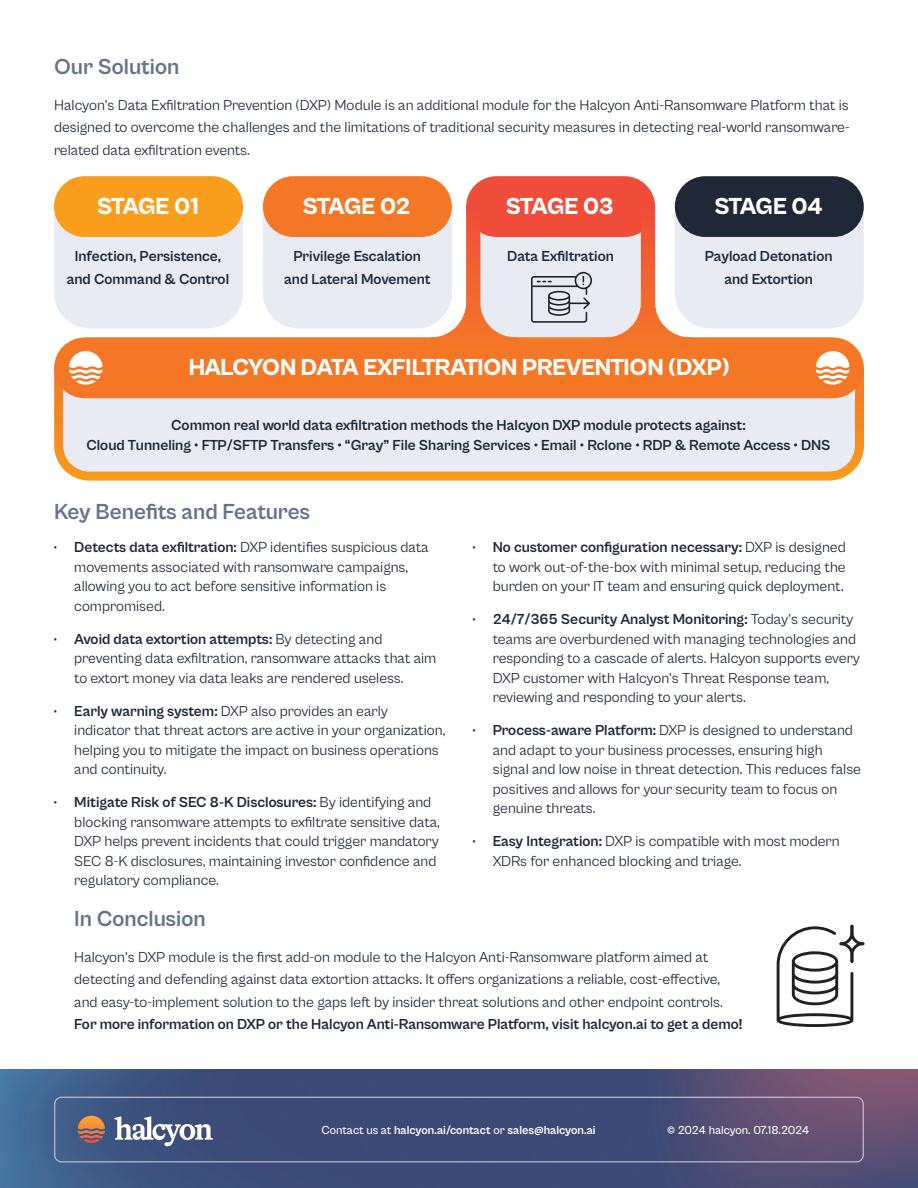
<style>
.page{position:relative;width:918px;height:1188px;background:#fff}
.page>*{position:absolute;margin:0;border:0;box-sizing:border-box;transform-origin:0 0}
.t1{font:800 24px "Cabinet Grotesk";letter-spacing:-.025em;color:#fff}
.t2{font:700 22.5px "Cabinet Grotesk";color:#65748b}
.t3{font:15px/19.5px "Cabinet Grotesk";color:#1e2837}
.t4{font:700 15px/22.5px "Cabinet Grotesk";color:#1e2837;text-align:center}
.t5{font:700 12px "Cabinet Grotesk";color:#fff}
.t6{font:500 12px "Cabinet Grotesk";letter-spacing:-.015em;color:#fff}
.s1{font-weight:700}
.s2{font-weight:500}
</style>
<div class="page">
<img style="left:0;top:1070px;width:918px;height:118px">
<div style="left:54px;top:1097px;width:810px;height:65px;border:1px solid #c3c7df;border-radius:7px"></div>
<svg style="left:114px;top:1117px;width:99px;height:29px"></svg>
<svg style="left:78px;top:1116px;width:27px;height:27px"></svg>
<svg style="left:777px;top:925px;width:87px;height:102px"></svg>
<div style="left:54px;top:176px;width:189px;height:152px;background:#e8ebf4;border-radius:35px"></div>
<div style="left:263px;top:176px;width:189px;height:152px;background:#e8ebf4;border-radius:35px"></div>
<div style="left:466px;top:176px;width:189px;height:161px;background:#e8ebf4;border-radius:35px"></div>
<div style="left:59px;top:342px;width:801px;height:134px;background:#e8ebf4;border-radius:31px"></div>
<div style="left:54px;top:338px;width:810px;height:143px;border:9px solid #fff;border-radius:31px"></div>
<div style="left:675px;top:176px;width:189px;height:152px;background:#e8ebf4;border-radius:35px"></div>
<div style="left:54px;top:176px;width:189px;height:61px;background:#f89e1c;border-radius:30px"></div>
<div style="left:263px;top:176px;width:189px;height:61px;background:#f47725;border-radius:30px"></div>
<div style="left:466px;top:176px;width:189px;height:61px;background:#ef4c3a;border-radius:30px"></div>
<div style="left:54px;top:338px;width:810px;height:60px;background:#f47725;border-radius:30px"></div>
<div style="left:675px;top:176px;width:189px;height:61px;background:#1e2837;border-radius:30px"></div>
<svg style="left:431px;top:207px;width:87px;height:131px"></svg>
<svg style="left:605px;top:207px;width:87px;height:131px"></svg>
<svg style="left:69px;top:351px;width:34px;height:34px"></svg>
<svg style="left:816px;top:351px;width:34px;height:34px"></svg>
<svg style="left:531px;top:272px;width:61px;height:51px"></svg>
<h2 class="t2" style="left:54px;top:54px;width:127px">Our Solution</h2>
<p class="t3" style="left:54px;top:93px;width:797px;line-height:22.5px;text-align:justify">Halcyon’s Data Exfiltration Prevention (DXP) Module is an additional module for the Halcyon Anti-Ransomware Platform that is designed to overcome the challenges and the limitations of traditional security measures in detecting real-world ransomware&shy;related data exfiltration events.</p>
<h1 class="t1" style="left:97px;top:193px;width:103px">STAGE 01</h1>
<h1 class="t1" style="left:303px;top:193px;width:109px">STAGE 02</h1>
<h1 class="t1" style="left:506px;top:193px;width:109px">STAGE 03</h1>
<p class="t4" style="left:67px;top:245px;width:164px">Infection, Persistence, and Command &amp; Control</p>
<p class="t4" style="left:284px;top:245px;width:148px">Privilege Escalation and Lateral Movement</p>
<p class="t4" style="left:507px;top:245px;width:108px">Data Exfiltration</p>
<h1 class="t1" style="left:714px;top:193px;width:110px">STAGE 04</h1>
<p class="t4" style="left:705px;top:245px;width:129px">Payload Detonation and Extortion</p>
<h1 class="t1" style="left:189px;top:355px;width:542px">HALCYON DATA EXFILTRATION PREVENTION (DXP)</h1>
<p class="t4" style="left:86px;top:416px;width:746px;line-height:19.5px">Common real world data exfiltration methods the Halcyon DXP module protects against:<br>Cloud Tunneling • FTP/SFTP Transfers • “Gray” File Sharing Services • Email • Rclone • RDP &amp; Remote Access • DNS</p>
<h2 class="t2" style="left:54px;top:500px;width:258px">Key Benefits and Features</h2>
<p class="t3" style="left:74px;top:537px;width:356px;text-indent:-20px"><span class="s1">· Detects data exfiltration:</span> DXP identifies suspicious data movements associated with ransomware campaigns, allowing you to act before sensitive information is compromised.</p>
<p class="t3" style="left:74px;top:629px;width:364px;text-indent:-20px"><span class="s1">· Avoid data extortion attempts:</span> By detecting and preventing data exfiltration, ransomware attacks that aim to extort money via data leaks are rendered useless.</p>
<p class="t3" style="left:74px;top:701px;width:373px;text-indent:-20px"><span class="s1">· Early warning system:</span> DXP also provides an early indicator that threat actors are active in your organization, helping you to mitigate the impact on business operations and continuity.</p>
<p class="t3" style="left:74px;top:792px;width:367px;text-indent:-20px"><span class="s1">· Mitigate Risk of SEC 8-K Disclosures:</span> By identifying and blocking ransomware attempts to exfiltrate sensitive data, DXP helps prevent incidents that could trigger mandatory SEC 8-K disclosures, maintaining investor confidence and regulatory compliance.</p>
<p class="t3" style="left:493px;top:537px;width:355px;text-align:justify;text-indent:-20px"><span class="s1">· No customer configuration necessary:</span> DXP is designed to work out-of-the-box with minimal setup, reducing the burden on your IT team and ensuring quick deployment.</p>
<p class="t3" style="left:493px;top:609px;width:369px;text-indent:-20px"><span class="s1">· 24/7/365 Security Analyst Monitoring:</span> Today’s security teams are overburdened with managing technologies and responding to a cascade of alerts. Halcyon supports every DXP customer with Halcyon’s Threat Response team, reviewing and responding to your alerts.</p>
<p class="t3" style="left:493px;top:720px;width:370px;text-indent:-20px"><span class="s1">· Process-aware Platform:</span> DXP is designed to understand and adapt to your business processes, ensuring high signal and low noise in threat detection. This reduces false positives and allows for your security team to focus on genuine threats.</p>
<p class="t3" style="left:493px;top:831px;width:348px;text-indent:-20px"><span class="s1">· Easy Integration:</span> DXP is compatible with most modern<br>XDRs for enhanced blocking and triage.</p>
<h2 class="t2" style="left:74px;top:906px;width:133px">In Conclusion</h2>
<p class="t3" style="left:74px;top:946px;width:650px;line-height:22.5px">Halcyon’s DXP module is the first add-on module to the Halcyon Anti-Ransomware platform aimed at detecting and defending against data extortion attacks. It offers organizations a reliable, cost-effective, and easy-to-implement solution to the gaps left by insider threat solutions and other endpoint controls.</p>
<p class="t4" style="left:74px;top:1013px;width:670px">For more information on DXP or the Halcyon Anti-Ransomware Platform, visit halcyon.ai to get a demo!</p>
<p class="t5" style="left:322px;top:1123px;width:276px"><span class="s2">Contact us at</span> halcyon.ai/contact <span class="s2">or</span> sales@halcyon.ai</p>
<p class="t6" style="left:667px;top:1124px;width:144px">© 2024 halcyon. 07.18.2024</p>
</div>
